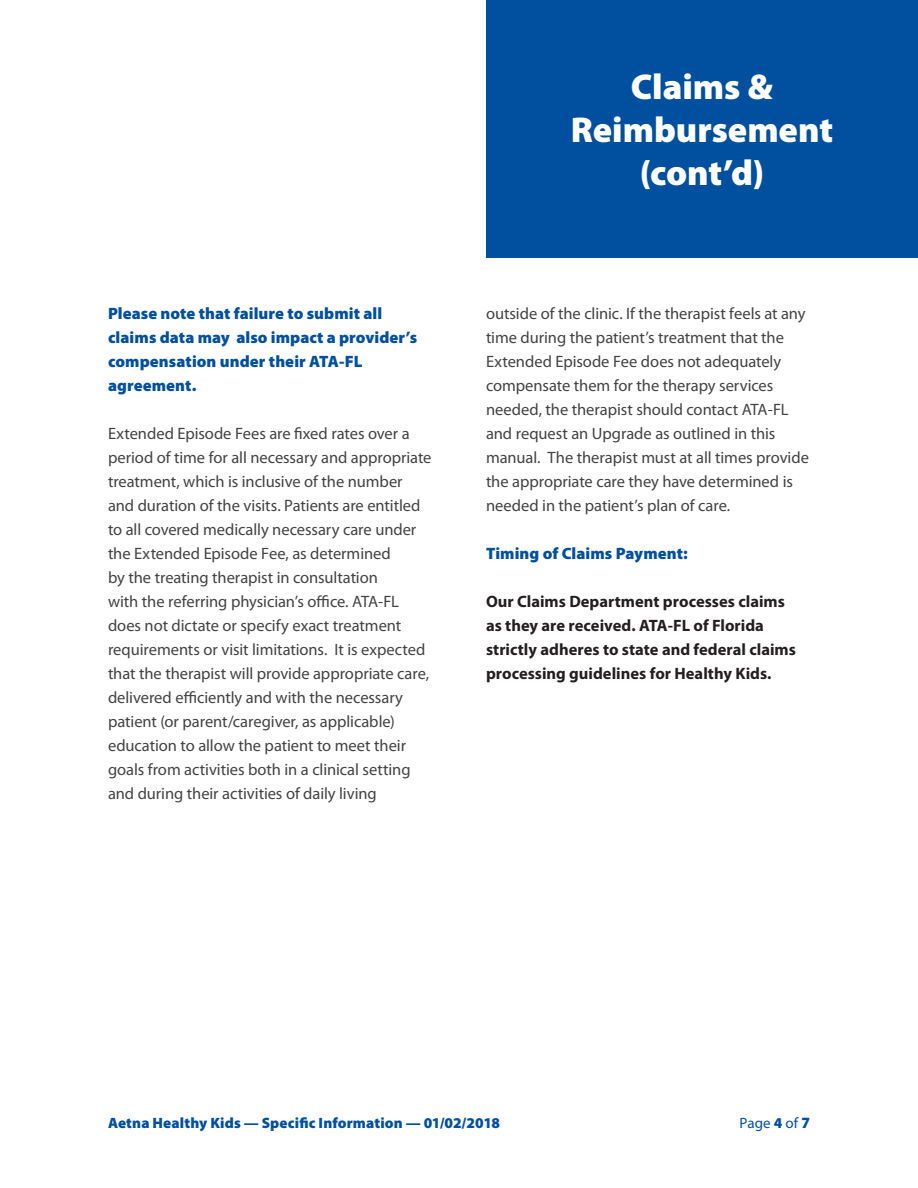
<style>
.page{position:relative;width:918px;height:1188px;background:#fff}
.page>*{position:absolute;margin:0;border:0;box-sizing:border-box;transform-origin:0 0}
.t1{font:900 36px/43.2px "Myriad Pro";color:#fff;text-align:center}
.t2{font:16.5px/24px "Myriad Pro";letter-spacing:-.005em;color:#444243}
.t3{font:700 16.5px/24px "Myriad Pro";color:#231f20}
.t4{font:900 16.5px/24px "Myriad Pro";letter-spacing:.005em;color:#01509f}
.t5{font:900 15px "Myriad Pro";letter-spacing:.01em;color:#01509f}
.t6{font:15px "Myriad Pro";color:#01509f}
.s1{font-weight:900}
.s2{font-weight:900;font-size:15.75px}
</style>
<div class="page">
<div style="left:486px;top:0;width:432px;height:257px;background:#01509f"></div>
<p class="t4" style="left:108px;top:301px;width:311px">Please note that failure to submit all claims data may also impact a provider’s compensation under their ATA-FL agreement.</p>
<p class="t2" style="left:108px;top:421px;width:325px">Extended Episode Fees are fixed rates over a period of time for all necessary and appropriate treatment, which is inclusive of the number and duration of the visits. Patients are entitled to all covered medically necessary care under the Extended Episode Fee, as determined<br>by the treating therapist in consultation<br>with the referring physician’s office. ATA-FL does not dictate or specify exact treatment requirements or visit limitations. It is expected that the therapist will provide appropriate care, delivered efficiently and with the necessary patient (or parent/caregiver, as applicable) education to allow the patient to meet their goals from activities both in a clinical setting and during their activities of daily living</p>
<p class="t1" style="left:571px;top:65px;width:264px">Claims &amp;<br>Reimbursement (cont’d)</p>
<p class="t2" style="left:486px;top:301px;width:325px">outside of the clinic. If the therapist feels at any time during the patient’s treatment that the Extended Episode Fee does not adequately compensate them for the therapy services needed, the therapist should contact ATA-FL and request an Upgrade as outlined in this manual. The therapist must at all times provide the appropriate care they have determined is needed in the patient’s plan of care.</p>
<p class="t4" style="left:486px;top:541px;width:203px">Timing of Claims Payment:</p>
<p class="t3" style="left:486px;top:588px;width:311px">Our Claims Department processes claims as they are received. ATA-FL of Florida strictly adheres to state and federal claims processing guidelines for Healthy Kids.</p>
<p class="t5" style="left:108px;top:1114px;width:394px">Aetna Healthy Kids — Specific Information — 01/02/2018</p>
<p class="t6" style="left:740px;top:1114px;width:72px">Page <span class="s1">4</span> of <span class="s2">7</span></p>
</div>
